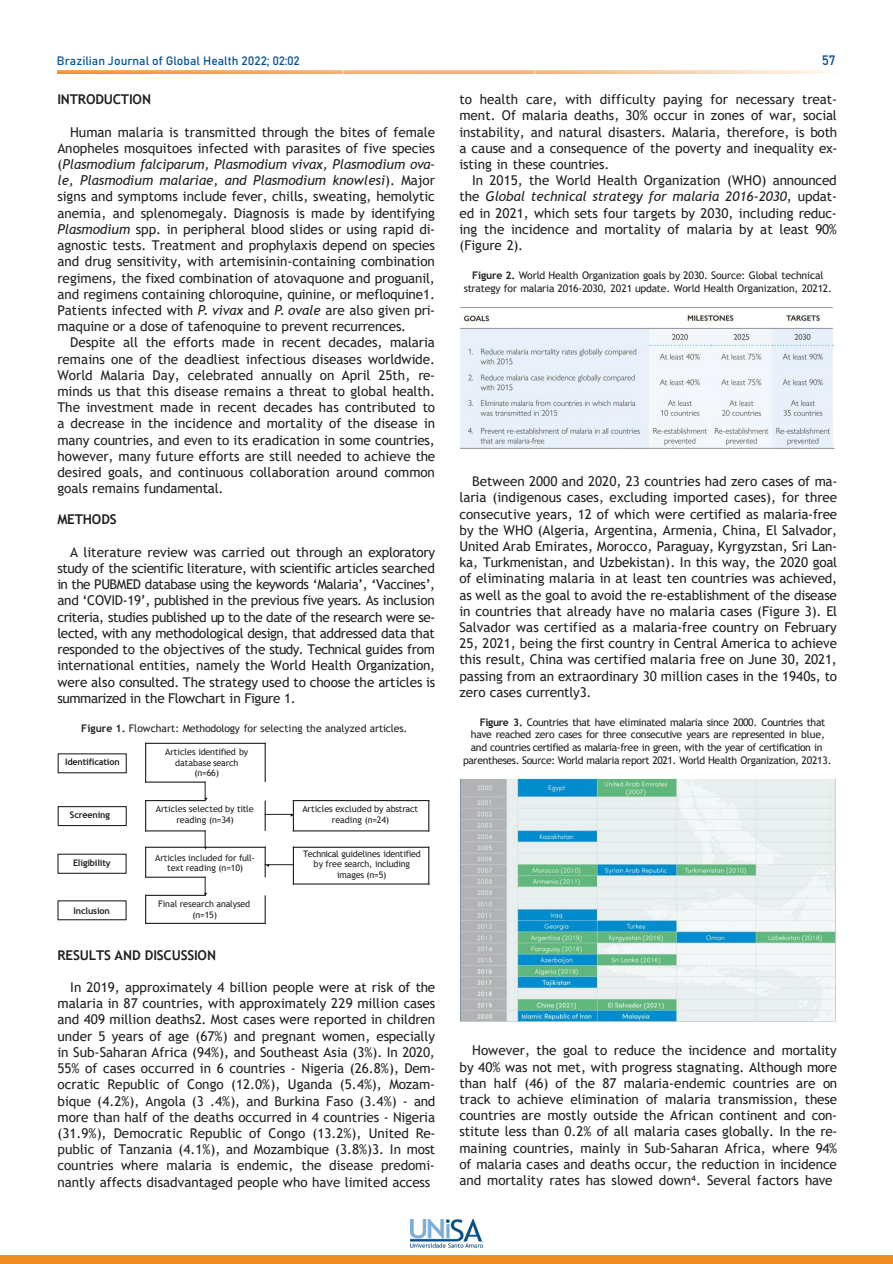
<style>
.page{position:relative;width:893px;height:1264px;background:#fff}
.page>*{position:absolute;margin:0;border:0;box-sizing:border-box;transform-origin:0 0}
.t1{font:13.5px/16.2px "Trebuchet MS";letter-spacing:-.005em;color:#231f20;text-align:justify}
.t2{font:700 13.5px "Trebuchet MS";letter-spacing:-.01em;color:#231f20}
.t3{font:13.5px "Bahnschrift";color:#01508e}
.t4{font:12px "Bahnschrift";color:#055090}
.t5{font:10.5px/12.6px "Trebuchet MS";letter-spacing:-.025em;color:#231f20;text-align:justify}
.t6{font:9px/10.8px "Trebuchet MS";letter-spacing:-.01em;color:#231f20;text-align:center}
.t7{font:700 9px "Trebuchet MS";letter-spacing:-.015em;color:#231f20}
.s1{font-style:italic}
.s2{font-weight:700}
</style>
<div class="page">
<img style="left:57px;top:71px;width:771px;height:2px">
<div style="left:0;top:1254px;width:892px;height:9px;background:#f18d20"></div>
<img style="left:410px;top:1219px;width:73px;height:28px">
<div style="left:57px;top:900px;width:70px;height:20px;border:1px solid #231f20"></div>
<div style="left:57px;top:853px;width:70px;height:20px;border:1px solid #231f20"></div>
<div style="left:58px;top:805px;width:69px;height:20px;border:1px solid #231f20"></div>
<div style="left:58px;top:753px;width:69px;height:20px;border:1px solid #231f20"></div>
<svg style="left:204px;top:781px;width:3px;height:20px"></svg>
<svg style="left:204px;top:830px;width:3px;height:19px"></svg>
<hr style="left:264px;top:742px;width:2px;height:40px;background:#231f20">
<hr style="left:264px;top:800px;width:2px;height:30px;background:#231f20">
<hr style="left:264px;top:846px;width:2px;height:31px;background:#231f20">
<hr style="left:264px;top:895px;width:2px;height:28px;background:#231f20">
<hr style="left:293px;top:799px;width:1px;height:32px;background:#231f20">
<hr style="left:293px;top:846px;width:1px;height:38px;background:#231f20">
<hr style="left:145px;top:781px;width:60px;height:1px;background:#231f20">
<hr style="left:145px;top:799px;width:60px;height:2px;background:#231f20">
<hr style="left:293px;top:799px;width:136px;height:2px;background:#231f20">
<hr style="left:264px;top:813px;width:30px;height:1px;background:#231f20">
<hr style="left:145px;top:830px;width:60px;height:1px;background:#231f20">
<hr style="left:293px;top:830px;width:136px;height:1px;background:#231f20">
<hr style="left:145px;top:846px;width:121px;height:1px;background:#231f20">
<hr style="left:293px;top:846px;width:136px;height:1px;background:#231f20">
<hr style="left:264px;top:864px;width:30px;height:1px;background:#231f20">
<hr style="left:145px;top:876px;width:60px;height:1px;background:#231f20">
<hr style="left:293px;top:883px;width:136px;height:1px;background:#231f20">
<hr style="left:145px;top:894px;width:60px;height:1px;background:#231f20">
<hr style="left:145px;top:742px;width:1px;height:40px;background:#231f20">
<hr style="left:145px;top:799px;width:1px;height:32px;background:#231f20">
<hr style="left:145px;top:846px;width:1px;height:31px;background:#231f20">
<svg style="left:145px;top:894px;width:1px;height:28px"></svg>
<hr style="left:428px;top:799px;width:1px;height:32px;background:#231f20">
<hr style="left:428px;top:846px;width:1px;height:38px;background:#231f20">
<hr style="left:145px;top:742px;width:121px;height:1px;background:#231f20">
<hr style="left:145px;top:922px;width:121px;height:1px;background:#231f20">
<svg style="left:204px;top:876px;width:3px;height:19px"></svg>
<img style="left:460px;top:307px;width:374px;height:141px">
<img style="left:459px;top:778px;width:376px;height:242px">
<p class="t4" style="left:57px;top:52px;width:244px">Brazilian Journal of Global Health 2022; 02:02</p>
<p class="t3" style="left:821px;top:50px;width:15px">57</p>
<p class="t2" style="left:57px;top:91px;width:95px">INTRODUCTION</p>
<p class="t1" style="left:57px;top:124px;width:379px;text-indent:13px">Human malaria is transmitted through the bites of female Anopheles mosquitoes infected with parasites of five species (<span class="s1">Plasmodium falciparum, Plasmodium vivax, Plasmodium ova&shy;le, Plasmodium malariae, and Plasmodium knowlesi</span>). Major signs and symptoms include fever, chills, sweating, hemolytic anemia, and splenomegaly. Diagnosis is made by identifying <span class="s1">Plasmodium</span> spp. in peripheral blood slides or using rapid di&shy;agnostic tests. Treatment and prophylaxis depend on species and drug sensitivity, with artemisinin-containing combination regimens, the fixed combination of atovaquone and proguanil, and regimens containing chloroquine, quinine, or mefloquine1.<br>Patients infected with <span class="s1">P. vivax</span> and <span class="s1">P. ovale</span> are also given pri&shy;maquine or a dose of tafenoquine to prevent recurrences.</p>
<p class="t1" style="left:57px;top:334px;width:379px;text-indent:13px">Despite all the efforts made in recent decades, malaria remains one of the deadliest infectious diseases worldwide.<br>World Malaria Day, celebrated annually on April 25th, re&shy;minds us that this disease remains a threat to global health.<br>The investment made in recent decades has contributed to a decrease in the incidence and mortality of the disease in many countries, and even to its eradication in some countries, however, many future efforts are still needed to achieve the desired goals, and continuous collaboration around common goals remains fundamental.</p>
<p class="t2" style="left:57px;top:511px;width:61px">METHODS</p>
<p class="t1" style="left:57px;top:543px;width:379px;text-indent:13px">A literature review was carried out through an exploratory study of the scientific literature, with scientific articles searched in the PUBMED database using the keywords ‘Malaria’, ‘Vaccines’, and ‘COVID-19’, published in the previous five years. As inclusion criteria, studies published up to the date of the research were se&shy;lected, with any methodological design, that addressed data that responded to the objectives of the study. Technical guides from international entities, namely the World Health Organization, were also consulted. The strategy used to choose the articles is summarized in the Flowchart in Figure 1.</p>
<p class="t5" style="left:81px;top:721px;width:327px"><span class="s2">Figure 1.</span> Flowchart: Methodology for selecting the analyzed articles.</p>
<p class="t1" style="left:459px;top:91px;width:379px">to health care, with difficulty paying for necessary treat&shy;ment. Of malaria deaths, 30% occur in zones of war, social instability, and natural disasters. Malaria, therefore, is both a cause and a consequence of the poverty and inequality ex&shy;isting in these countries.</p>
<p class="t1" style="left:459px;top:172px;width:379px;text-indent:13px">In 2015, the World Health Organization (WHO) announced the <span class="s1">Global technical strategy for malaria 2016-2030</span>, updat&shy;ed in 2021, which sets four targets by 2030, including reduc&shy;ing the incidence and mortality of malaria by at least 90% (Figure 2).</p>
<p class="t5" style="left:472px;top:269px;width:353px"><span class="s2">Figure 2.</span> World Health Organization goals by 2030. Source: Global technical</p>
<p class="t5" style="left:463px;top:281px;width:369px">strategy for malaria 2016-2030, 2021 update. World Health Organization, 20212.</p>
<p class="t1" style="left:459px;top:473px;width:379px;text-indent:13px">Between 2000 and 2020, 23 countries had zero cases of ma&shy;laria (indigenous cases, excluding imported cases), for three consecutive years, 12 of which were certified as malaria-free by the WHO (Algeria, Argentina, Armenia, China, El Salvador, United Arab Emirates, Morocco, Paraguay, Kyrgyzstan, Sri Lan&shy;ka, Turkmenistan, and Uzbekistan). In this way, the 2020 goal of eliminating malaria in at least ten countries was achieved, as well as the goal to avoid the re-establishment of the disease in countries that already have no malaria cases (Figure 3). El Salvador was certified as a malaria-free country on February 25, 2021, being the first country in Central America to achieve this result, China was certified malaria free on June 30, 2021, passing from an extraordinary 30 million cases in the 1940s, to zero cases currently3.</p>
<p class="t5" style="left:471px;top:715px;width:356px;text-indent:9px"><span class="s2">Figure 3.</span> Countries that have eliminated malaria since 2000. Countries that have reached zero cases for three consecutive years are represented in blue, and countries certified as malaria-free in green, with the year of certification in</p>
<p class="t5" style="left:463px;top:753px;width:370px">parentheses. Source: World malaria report 2021. World Health Organization, 20213.</p>
<p class="t7" style="left:65px;top:756px;width:56px">Identification</p>
<p class="t6" style="left:165px;top:745px;width:84px">Articles identified by database search (n=66)</p>
<p class="t6" style="left:156px;top:803px;width:99px">Articles selected by title reading (n=34)</p>
<p class="t6" style="left:302px;top:803px;width:117px">Articles excluded by abstract reading (n=24)</p>
<p class="t6" style="left:155px;top:851px;width:101px">Articles included for full&shy;text reading (n=10)</p>
<p class="t6" style="left:303px;top:847px;width:119px">Technical guidelines identified by free search, including images (n=5)</p>
<p class="t6" style="left:158px;top:897px;width:94px">Final research analysed (n=15)</p>
<p class="t2" style="left:57px;top:946px;width:160px">RESULTS AND DISCUSSION</p>
<p class="t1" style="left:57px;top:978px;width:379px;text-indent:13px">In 2019, approximately 4 billion people were at risk of the malaria in 87 countries, with approximately 229 million cases and 409 million deaths2. Most cases were reported in children under 5 years of age (67%) and pregnant women, especially in Sub-Saharan Africa (94%), and Southeast Asia (3%). In 2020, 55% of cases occurred in 6 countries - Nigeria (26.8%), Dem&shy;ocratic Republic of Congo (12.0%), Uganda (5.4%), Mozam&shy;bique (4.2%), Angola (3 .4%), and Burkina Faso (3.4%) - and more than half of the deaths occurred in 4 countries - Nigeria (31.9%), Democratic Republic of Congo (13.2%), United Re&shy;public of Tanzania (4.1%), and Mozambique (3.8%)3. In most countries where malaria is endemic, the disease predomi&shy;nantly affects disadvantaged people who have limited access</p>
<p class="t7" style="left:70px;top:809px;width:42px">Screening</p>
<p class="t7" style="left:73px;top:856px;width:39px">Eligibility</p>
<p class="t7" style="left:73px;top:904px;width:38px">Inclusion</p>
<p class="t1" style="left:459px;top:1042px;width:379px;text-indent:13px">However, the goal to reduce the incidence and mortality by 40% was not met, with progress stagnating. Although more than half (46) of the 87 malaria-endemic countries are on track to achieve elimination of malaria transmission, these countries are mostly outside the African continent and con&shy;stitute less than 0.2% of all malaria cases globally. In the re&shy;maining countries, mainly in Sub-Saharan Africa, where 94% of malaria cases and deaths occur, the reduction in incidence and mortality rates has slowed down⁴. Several factors have</p>
</div>
